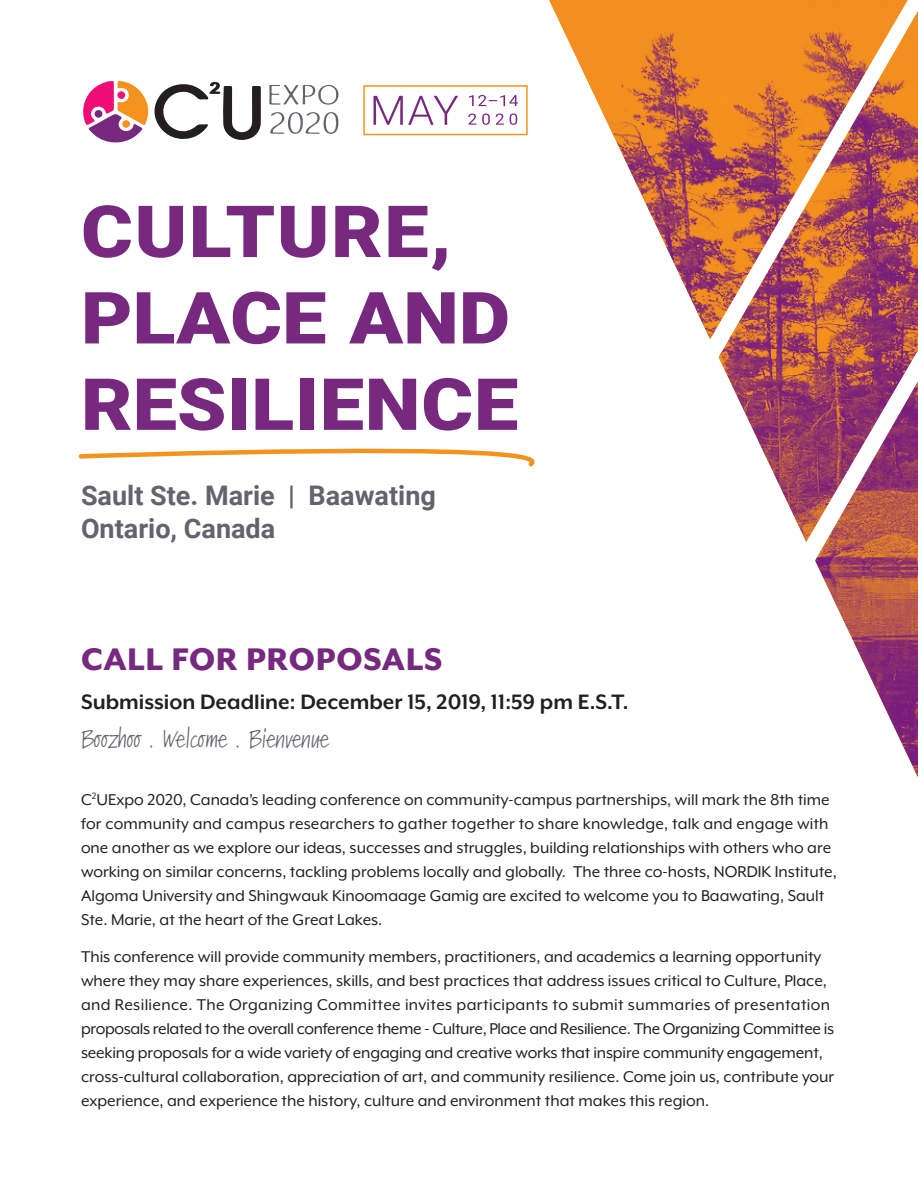
<style>
.page{position:relative;width:918px;height:1188px;background:#fff}
.page>*{position:absolute;margin:0;border:0;box-sizing:border-box;transform-origin:0 0}
.t1{font:900 72px/86.4px "Roboto";letter-spacing:.01em;color:#77297f;scale:1.1 1}
.Head{font:800 36px "Mr Eaves XL Mod OT";letter-spacing:.02em;color:#77297f}
.t2{font:700 27px "Roboto";color:#62636d}
.Subhead{font:700 24px "Mr Eaves XL Mod OT";color:#231f20}
.body{font:24px "Kremlin Pro";letter-spacing:.04em;color:#62636d}
.body-2{font:18px/24px "Mr Eaves XL Mod OT";color:#231f20}
</style>
<div class="page">
<svg style="left:458px;top:0;width:460px;height:350px"></svg>
<svg style="left:718px;top:350px;width:200px;height:428px"></svg>
<svg style="left:374px;top:96px;width:84px;height:29px"></svg>
<svg style="left:468px;top:114px;width:49px;height:11px"></svg>
<svg style="left:469px;top:95px;width:49px;height:11px"></svg>
<div style="left:363px;top:85px;width:165px;height:50px;border:2px solid #f4921e"></div>
<svg style="left:78px;top:448px;width:457px;height:19px"></svg>
<svg style="left:83px;top:81px;width:178px;height:62px"></svg>
<svg style="left:270px;top:112px;width:69px;height:22px"></svg>
<svg style="left:269px;top:84px;width:70px;height:21px"></svg>
<div style="left:95px;top:110px;width:7px;height:8px;background:#77297f;border-radius:50%"></div>
<div style="left:117px;top:91px;width:8px;height:8px;background:#ed1378;border-radius:50%"></div>
<div style="left:122px;top:120px;width:8px;height:8px;background:#f4921e;border-radius:50%"></div>
<p class="t1" style="left:81px;top:186px;width:392px">CULTURE,<br>PLACE AND</p>
<p class="t1" style="left:81px;top:358px;width:399px">RESILIENCE</p>
<p class="t2" style="left:81px;top:477px;width:356px">Sault Ste. Marie | Baawating</p>
<p class="t2" style="left:81px;top:509px;width:196px">Ontario, Canada</p>
<p class="Head" style="left:81px;top:641px;width:363px">CALL FOR PROPOSALS</p>
<p class="Subhead" style="left:81px;top:689px;width:549px">Submission Deadline: December 15, 2019, 11:59 pm E.S.T.</p>
<p class="body" style="left:81px;top:722px;width:249px">Boozhoo . Welcome . Bienvenue</p>
<p class="body-2" style="left:81px;top:787px;width:757px">C<sup>2</sup>UExpo 2020, Canada’s leading conference on community-campus partnerships, will mark the 8th time for community and campus researchers to gather together to share knowledge, talk and engage with one another as we explore our ideas, successes and struggles, building relationships with others who are working on similar concerns, tackling problems locally and globally. The three co-hosts, NORDIK Institute, Algoma University and Shingwauk Kinoomaage Gamig are excited to welcome you to Baawating, Sault Ste. Marie, at the heart of the Great Lakes.</p>
<p class="body-2" style="left:81px;top:945px;width:755px">This conference will provide community members, practitioners, and academics a learning opportunity where they may share experiences, skills, and best practices that address issues critical to Culture, Place, and Resilience. The Organizing Committee invites participants to submit summaries of presentation proposals related to the overall conference theme - Culture, Place and Resilience. The Organizing Committee is seeking proposals for a wide variety of engaging and creative works that inspire community engagement, cross-cultural collaboration, appreciation of art, and community resilience. Come join us, contribute your experience, and experience the history, culture and environment that makes this region.</p>
</div>
